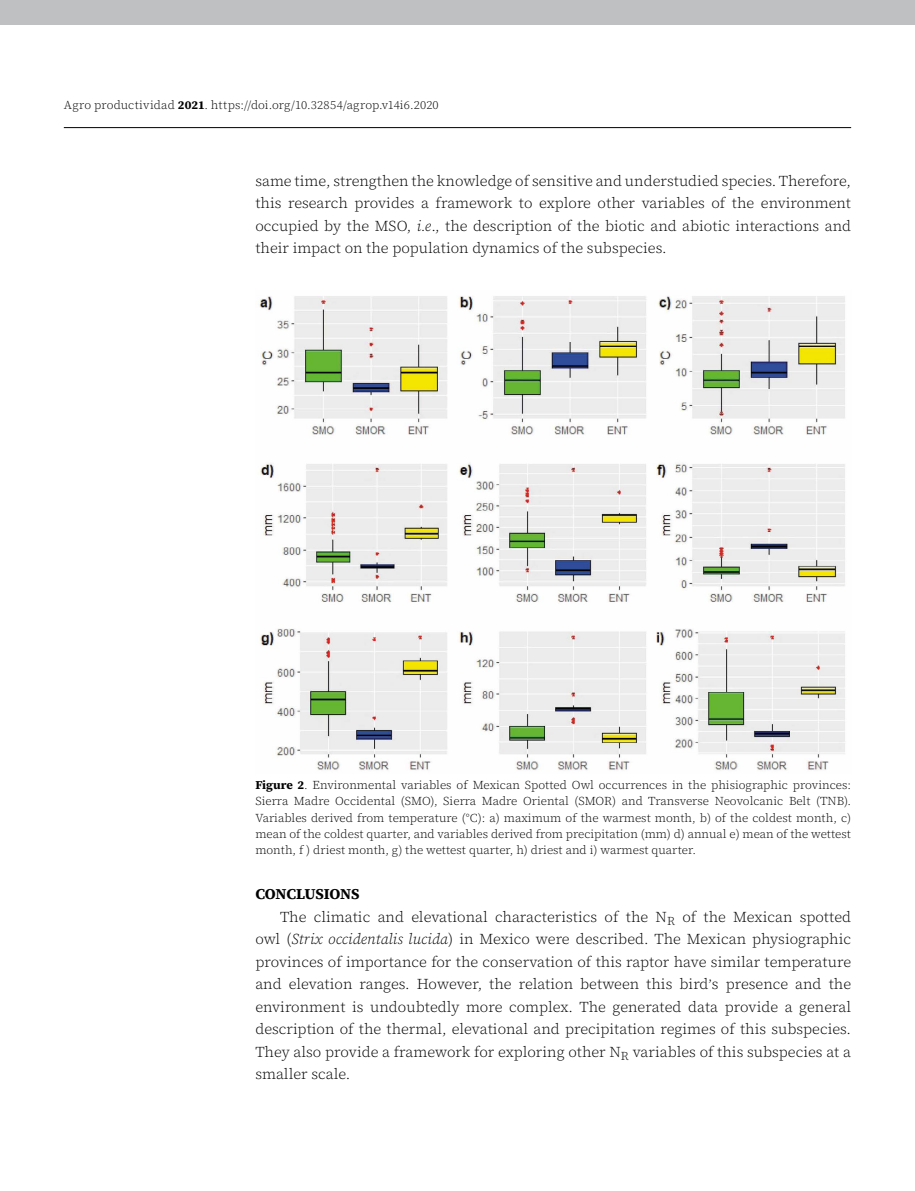
<style>
.page{position:relative;width:915px;height:1191px;background:#fff}
.page>*{position:absolute;margin:0;border:0;box-sizing:border-box;transform-origin:0 0}
.t1{font:300 15px/22.5px "Source Serif 4 Sm Text";color:#000;text-align:justify}
.t2{font:700 15px "Source Serif 4 Sm Text";letter-spacing:-.015em;color:#000}
.t3{font:300 12px/16.2px "Source Serif 4 Sm Text";color:#000;text-align:justify}
.s1{font-weight:700}
.s2{font-style:italic}
</style>
<div class="page">
<hr style="left:64px;top:127px;width:786px;height:1px;background:#000">
<div style="left:0;top:0;width:914px;height:24px;background:#bfc0c1"></div>
<img style="left:259px;top:296px;width:586px;height:474px">
<p class="t3" style="left:64px;top:97px;width:376px">Agro productividad <span class="s1">2021</span>. https://doi.org/10.32854/agrop.v14i6.2020</p>
<p class="t1" style="left:255px;top:170px;width:597px">same time, strengthen the knowledge of sensitive and understudied species. Therefore, this research provides a framework to explore other variables of the environment occupied by the MSO, <span class="s2">i.e</span>., the description of the biotic and abiotic interactions and their impact on the population dynamics of the subspecies.</p>
<p class="t3" style="left:255px;top:777px;width:597px"><span class="s1">Figure 2</span>. Environmental variables of Mexican Spotted Owl occurrences in the phisiographic provinces:<br>Sierra Madre Occidental (SMO), Sierra Madre Oriental (SMOR) and Transverse Neovolcanic Belt (TNB).<br>Variables derived from temperature (°C): a) maximum of the warmest month, b) of the coldest month, c) mean of the coldest quarter, and variables derived from precipitation (mm) d) annual e) mean of the wettest month, f ) driest month, g) the wettest quarter, h) driest and i) warmest quarter.</p>
<p class="t2" style="left:255px;top:883px;width:106px">CONCLUSIONS</p>
<p class="t1" style="left:280px;top:905px;width:572px">The climatic and elevational characteristics of the N<sub>R</sub> of the Mexican spotted</p>
<p class="t1" style="left:255px;top:928px;width:597px">owl (<span class="s2">Strix occidentalis lucida</span>) in Mexico were described. The Mexican physiographic</p>
<p class="t1" style="left:255px;top:950px;width:597px">provinces of importance for the conservation of this raptor have similar temperature</p>
<p class="t1" style="left:255px;top:973px;width:597px">and elevation ranges. However, the relation between this birdʼs presence and the</p>
<p class="t1" style="left:255px;top:995px;width:597px">environment is undoubtedly more complex. The generated data provide a general</p>
<p class="t1" style="left:255px;top:1018px;width:597px">description of the thermal, elevational and precipitation regimes of this subspecies.</p>
<p class="t1" style="left:255px;top:1040px;width:597px">They also provide a framework for exploring other N<sub>R</sub> variables of this subspecies at a</p>
<p class="t1" style="left:255px;top:1063px;width:96px">smaller scale.</p>
</div>
